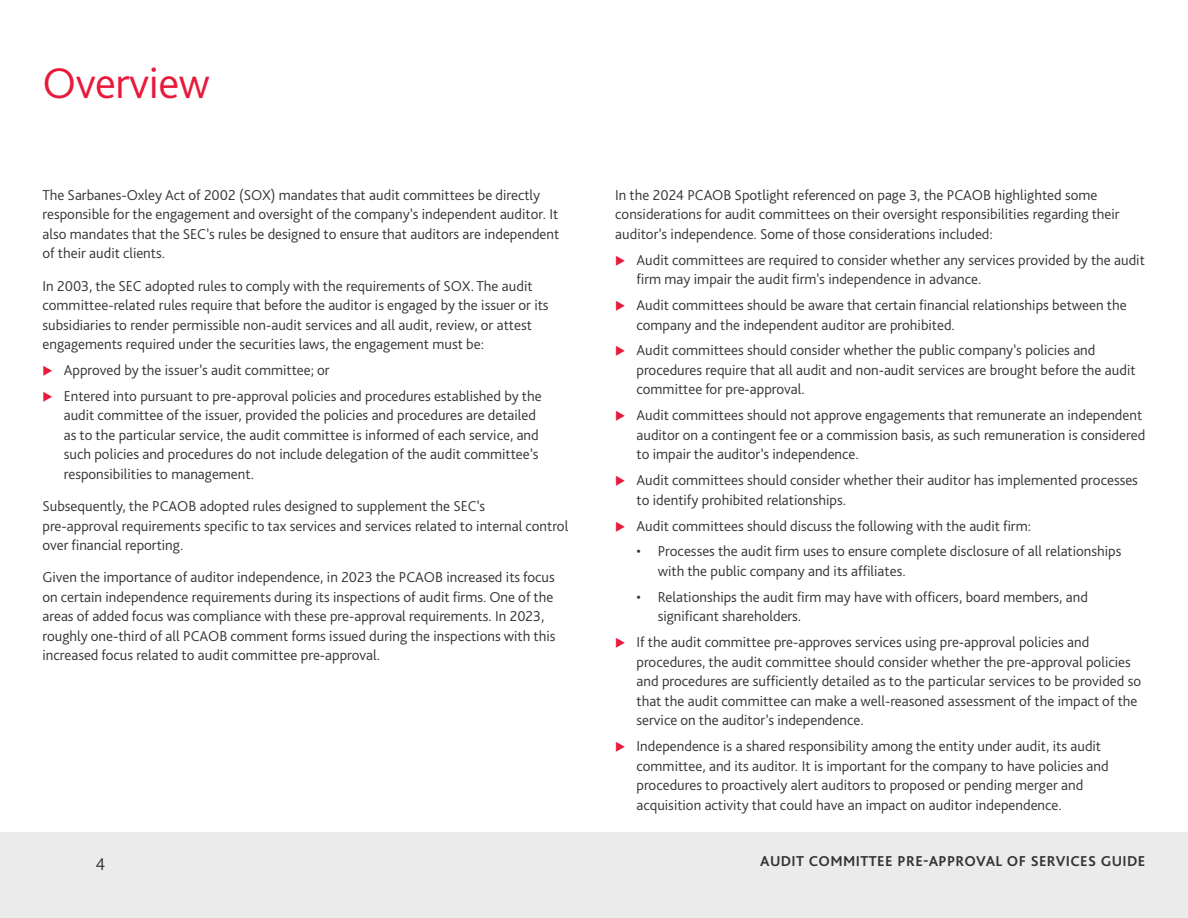
<style>
.page{position:relative;width:1188px;height:918px;background:#fff}
.page>*{position:absolute;margin:0;border:0;box-sizing:border-box;transform-origin:0 0}
.t1{font:300 45px "Bliss Pro";letter-spacing:-.01em;color:#e81a3b}
.t2{font:300 18px "Bliss Pro";color:#333}
.t3{font:300 15px/19.5px "Bliss Pro";color:#333}
.t4{font:700 15px "Bliss Pro";letter-spacing:.025em;color:#333}
</style>
<div class="page">
<div style="left:0;top:833px;width:1188px;height:85px;background:#ebebeb"></div>
<h1 class="t1" style="left:43px;top:55px;width:169px">Overview</h1>
<p class="t3" style="left:43px;top:185px;width:518px">The Sarbanes-Oxley Act of 2002 (SOX) mandates that audit committees be directly responsible for the engagement and oversight of the company’s independent auditor. It also mandates that the SEC’s rules be designed to ensure that auditors are independent of their audit clients.</p>
<p class="t3" style="left:43px;top:275px;width:508px">In 2003, the SEC adopted rules to comply with the requirements of SOX. The audit committee-related rules require that before the auditor is engaged by the issuer or its subsidiaries to render permissible non-audit services and all audit, review, or attest engagements required under the securities laws, the engagement must be:</p>
<p class="t3" style="left:64px;top:357px;width:479px;line-height:26px">Approved by the issuer’s audit committee; or<br>Entered into pursuant to pre-approval policies and procedures established by the</p>
<p class="t3" style="left:64px;top:405px;width:477px">audit committee of the issuer, provided the policies and procedures are detailed as to the particular service, the audit committee is informed of each service, and such policies and procedures do not include delegation of the audit committee’s responsibilities to management.</p>
<p class="t3" style="left:43px;top:496px;width:527px">Subsequently, the PCAOB adopted rules designed to supplement the SEC’s<br>pre-approval requirements specific to tax services and services related to internal control over financial reporting.</p>
<p class="t3" style="left:43px;top:567px;width:514px">Given the importance of auditor independence, in 2023 the PCAOB increased its focus on certain independence requirements during its inspections of audit firms. One of the areas of added focus was compliance with these pre-approval requirements. In 2023, roughly one-third of all PCAOB comment forms issued during the inspections with this increased focus related to audit committee pre-approval.</p>
<p class="t3" style="left:615px;top:185px;width:506px">In the 2024 PCAOB Spotlight referenced on page 3, the PCAOB highlighted some considerations for audit committees on their oversight responsibilities regarding their auditor’s independence. Some of those considerations included:</p>
<p class="t3" style="left:637px;top:250px;width:510px">Audit committees are required to consider whether any services provided by the audit firm may impair the audit firm’s independence in advance.</p>
<p class="t3" style="left:637px;top:295px;width:492px">Audit committees should be aware that certain financial relationships between the company and the independent auditor are prohibited.</p>
<p class="t3" style="left:637px;top:340px;width:501px">Audit committees should consider whether the public company’s policies and procedures require that all audit and non-audit services are brought before the audit committee for pre-approval.</p>
<p class="t3" style="left:637px;top:405px;width:510px">Audit committees should not approve engagements that remunerate an independent auditor on a contingent fee or a commission basis, as such remuneration is considered to impair the auditor’s independence.</p>
<p class="t3" style="left:637px;top:470px;width:503px">Audit committees should consider whether their auditor has implemented processes to identify prohibited relationships.</p>
<p class="t3" style="left:637px;top:516px;width:396px">Audit committees should discuss the following with the audit firm:</p>
<p class="t3" style="left:658px;top:541px;width:465px;text-indent:-21px">• Processes the audit firm uses to ensure complete disclosure of all relationships with the public company and its affiliates.</p>
<p class="t3" style="left:658px;top:587px;width:432px;text-indent:-21px">• Relationships the audit firm may have with officers, board members, and significant shareholders.</p>
<p class="t3" style="left:637px;top:632px;width:506px">If the audit committee pre-approves services using pre-approval policies and procedures, the audit committee should consider whether the pre-approval policies and procedures are sufficiently detailed as to the particular services to be provided so that the audit committee can make a well-reasoned assessment of the impact of the service on the auditor’s independence.</p>
<p class="t3" style="left:637px;top:736px;width:474px">Independence is a shared responsibility among the entity under audit, its audit committee, and its auditor. It is important for the company to have policies and procedures to proactively alert auditors to proposed or pending merger and acquisition activity that could have an impact on auditor independence.</p>
<p class="t2" style="left:95px;top:853px;width:11px">4</p>
<p class="t4" style="left:760px;top:851px;width:387px">AUDIT COMMITTEE PRE-APPROVAL OF SERVICES GUIDE</p>
</div>
